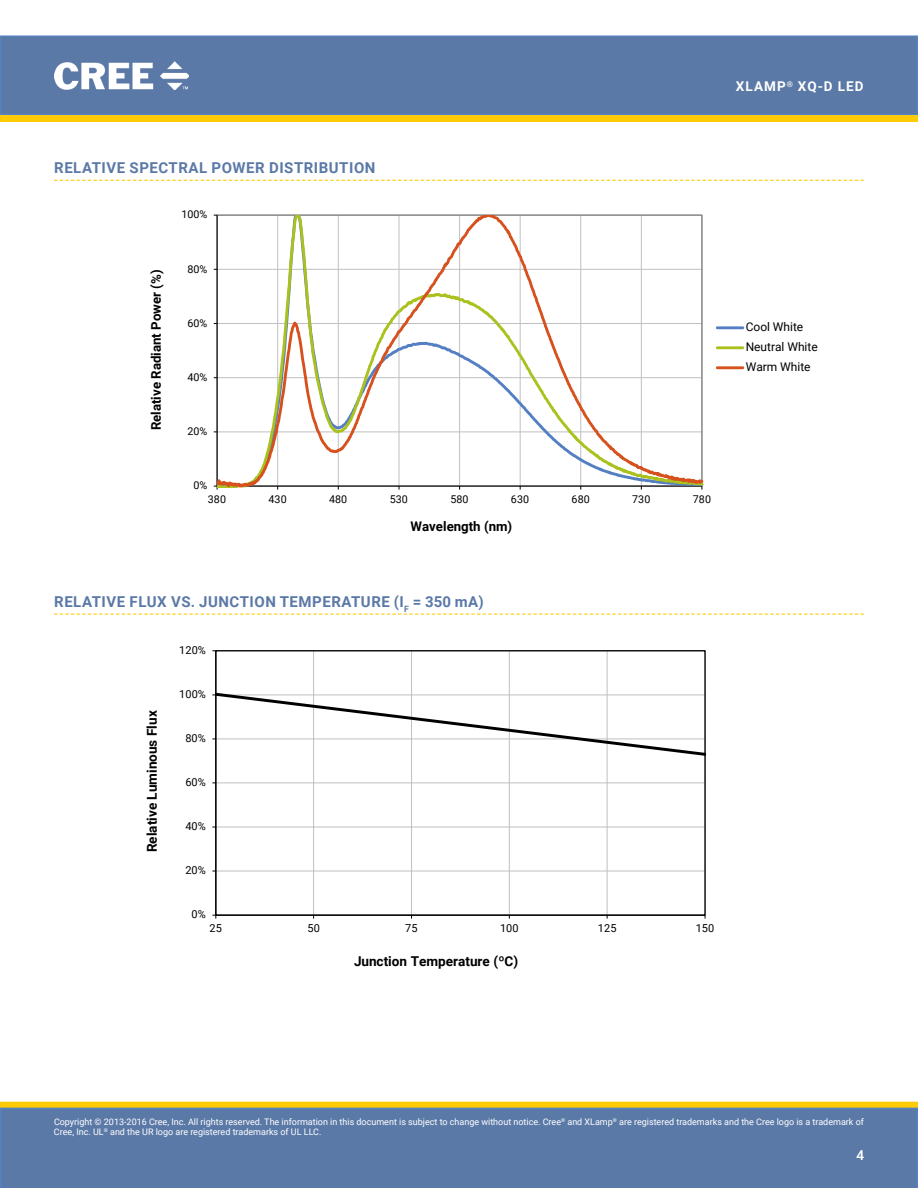
<style>
.page{position:relative;width:918px;height:1188px;background:#fff}
.page>*{position:absolute;margin:0;border:0;box-sizing:border-box;transform-origin:0 0}
.t1{font:700 15px "Roboto";letter-spacing:.035em;color:#5b79a7}
.t2{font:700 13.5px "Roboto";color:#000}
.t3{font:700 13.5px "Roboto";letter-spacing:.085em;color:#fff}
.t4{font:13.5px "Roboto";color:#fff}
.t5{font:700 13.2px "Roboto";color:#000}
.t6{font:12px/20px "Roboto";color:#000}
.t7{font:10.95px "Roboto";letter-spacing:.005em;color:#000}
.t8{font:10.8px "Roboto";color:#000}
.t9{font:10.65px "Roboto";letter-spacing:.005em;color:#000}
.t10{font:9px/10.8px "Roboto";color:#fff}
</style>
<div class="page">
<div style="left:0;top:35px;width:918px;height:80px;background:#5b79a7"></div>
<img style="left:55px;top:62px;width:134px;height:28px">
<div style="left:1px;top:1102px;width:916px;height:6px;background:#ffcb05"></div>
<div style="left:0;top:1102px;width:918px;height:6px;border:1px solid #fdca0b"></div>
<div style="left:0;top:1108px;width:918px;height:80px;background:#5b79a7"></div>
<svg style="left:0;top:115px;width:918px;height:7px;background:#fdca09"></svg>
<svg style="left:54px;top:180px;width:810px;height:1px"></svg>
<svg style="left:54px;top:614px;width:810px;height:1px"></svg>
<hr style="left:217px;top:432px;width:485px;height:1px;background:#c0c0c0">
<hr style="left:217px;top:377px;width:485px;height:1px;background:#c0c0c0">
<hr style="left:217px;top:323px;width:485px;height:1px;background:#c0c0c0">
<hr style="left:217px;top:269px;width:485px;height:1px;background:#c0c0c0">
<hr style="left:641px;top:215px;width:1px;height:271px;background:#c0c0c0">
<svg style="left:217px;top:215px;width:397px;height:273px"></svg>
<svg style="left:606px;top:443px;width:97px;height:47px"></svg>
<hr style="left:717px;top:326px;width:26px;height:3px;background:#5480c3">
<hr style="left:717px;top:346px;width:26px;height:3px;background:#aac11e">
<hr style="left:717px;top:366px;width:26px;height:3px;background:#d6511d">
<hr style="left:216px;top:871px;width:489px;height:1px;background:#c0c0c0">
<hr style="left:216px;top:827px;width:489px;height:1px;background:#c0c0c0">
<hr style="left:313px;top:651px;width:1px;height:264px;background:#c0c0c0">
<hr style="left:411px;top:651px;width:1px;height:264px;background:#c0c0c0">
<hr style="left:509px;top:651px;width:1px;height:264px;background:#c0c0c0">
<hr style="left:607px;top:651px;width:1px;height:264px;background:#c0c0c0">
<hr style="left:216px;top:651px;width:1px;height:264px;background:#000">
<hr style="left:216px;top:915px;width:489px;height:1px;background:#000">
<svg style="left:216px;top:691px;width:489px;height:100px"></svg>
<h2 class="t3" style="left:736px;top:77px;width:129px">XLAMP<sup>®</sup> XQ-D LED</h2>
<h1 class="t1" style="left:54px;top:157px;width:20px">RELATI</h1>
<h1 class="t1" style="left:107px;top:157px;width:44px">VE SPECTRAL</h1>
<h1 class="t1" style="left:212px;top:157px;width:77px">POWER DISTRI</h1>
<h1 class="t1" style="left:319px;top:157px;width:21px">BUTION</h1>
<p class="t9" style="left:181px;top:207px;width:28px">100%</p>
<h3 class="t5" style="left:147px;top:430px;width:162px;rotate:-90deg">Relative Radiant Power (%)</h3>
<p class="t8" style="left:187px;top:261px;width:22px">80%</p>
<p class="t9" style="left:187px;top:316px;width:21px">60%</p>
<p class="t8" style="left:187px;top:370px;width:22px">40%</p>
<p class="t9" style="left:187px;top:424px;width:21px">20%</p>
<p class="t8" style="left:193px;top:478px;width:15px">0%</p>
<p class="t9" style="left:208px;top:492px;width:20px">380</p>
<p class="t9" style="left:269px;top:492px;width:20px">430</p>
<p class="t9" style="left:329px;top:492px;width:20px">480</p>
<p class="t9" style="left:390px;top:492px;width:20px">530</p>
<p class="t9" style="left:450px;top:492px;width:20px">580</p>
<p class="t9" style="left:511px;top:492px;width:20px">630</p>
<p class="t9" style="left:572px;top:492px;width:20px">680</p>
<p class="t9" style="left:632px;top:492px;width:20px">730</p>
<p class="t9" style="left:693px;top:492px;width:20px">780</p>
<h3 class="t5" style="left:410px;top:517px;width:103px">Wavelength (nm)</h3>
<h1 class="t1" style="left:54px;top:591px;width:20px">RELATI</h1>
<h1 class="t1" style="left:107px;top:591px;width:42px">VE FLUX</h1>
<h1 class="t1" style="left:171px;top:591px;width:48px">VS. JUNCTION</h1>
<h1 class="t1" style="left:280px;top:591px;width:21px">TEMPERATURE</h1>
<h1 class="t1" style="left:394px;top:591px;width:91px">(I<sub>F</sub> = 350 MA)</h1>
<p class="t7" style="left:179px;top:642px;width:28px">120%</p>
<h2 class="t2" style="left:143px;top:852px;width:143px;rotate:-90deg">Relative Luminous Flux</h2>
<p class="t7" style="left:179px;top:687px;width:28px">100%</p>
<p class="t7" style="left:185px;top:731px;width:22px">80%</p>
<p class="t7" style="left:185px;top:775px;width:22px">60%</p>
<p class="t7" style="left:185px;top:819px;width:22px">40%</p>
<p class="t7" style="left:185px;top:863px;width:22px">20%</p>
<p class="t7" style="left:192px;top:907px;width:16px">0%</p>
<p class="t7" style="left:210px;top:921px;width:14px">25</p>
<p class="t7" style="left:307px;top:921px;width:14px">50</p>
<p class="t7" style="left:405px;top:921px;width:14px">75</p>
<p class="t7" style="left:500px;top:921px;width:20px">100</p>
<p class="t7" style="left:598px;top:921px;width:20px">125</p>
<p class="t7" style="left:696px;top:921px;width:20px">150</p>
<h2 class="t2" style="left:354px;top:951px;width:166px">Junction Temperature (ºC)</h2>
<h3 class="t6" style="left:746px;top:317px;width:74px">Cool White<br>Neutral White<br>Warm White</h3>
<p class="t10" style="left:54px;top:1116px;width:811px">Copyright © 2013-2016 Cree, Inc. All rights reserved. The information in this document is subject to change without notice. Cree<sup>®</sup> and XLamp<sup>®</sup> are registered trademarks and the Cree logo is a trademark of<br>Cree, Inc. UL<sup>®</sup> and the UR logo are registered trademarks of UL LLC.</p>
<h2 class="t4" style="left:856px;top:1145px;width:9px">4</h2>
</div>
